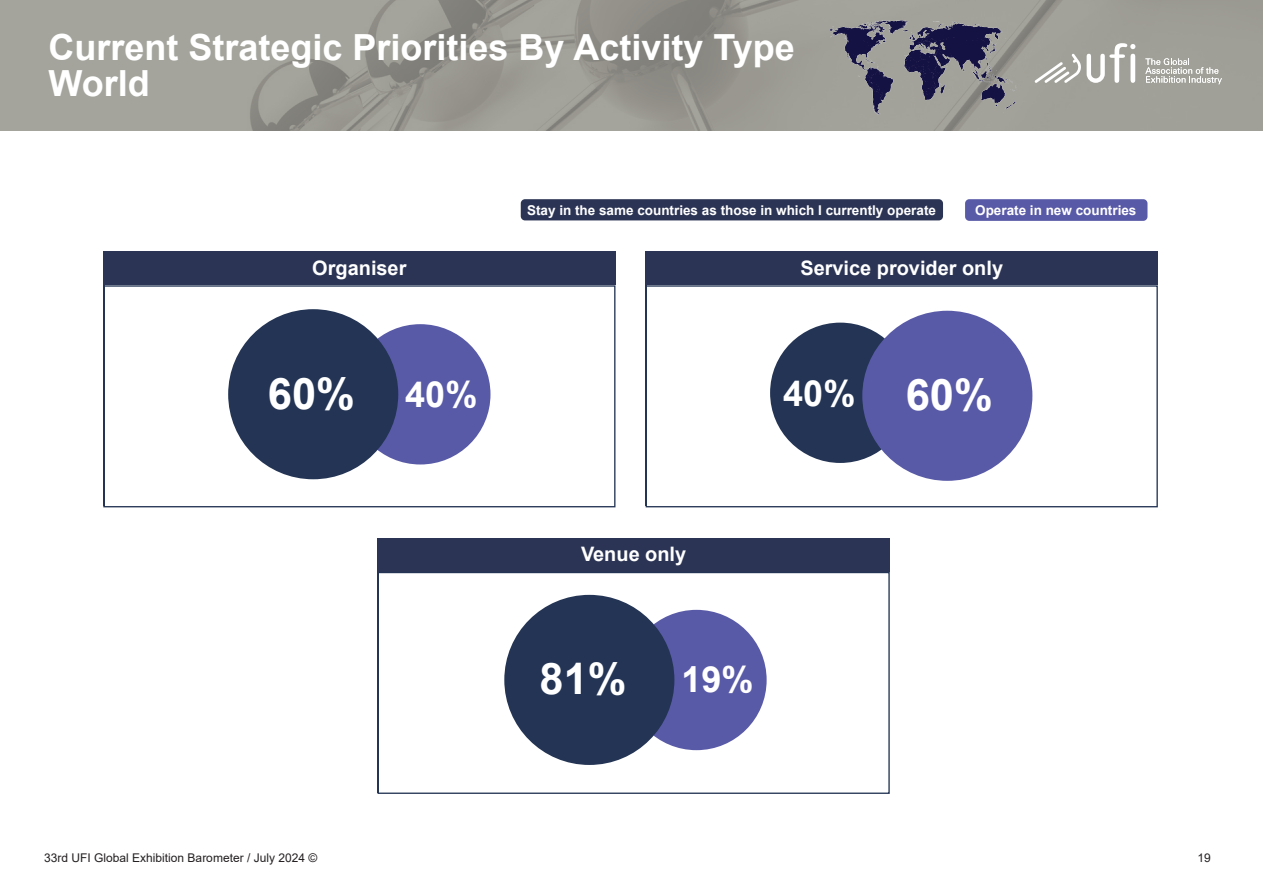
<style>
.page{position:relative;width:1263px;height:893px;background:#fff}
.page>*{position:absolute;margin:0;border:0;box-sizing:border-box;transform-origin:0 0}
.t1{font:700 43.5px "Arial";color:#fff}
.t2{font:700 36px "Arial";color:#fff}
.t3{font:700 19.95px "Arial";color:#fff}
.t4{font:700 13.5px "Arial";color:#fff}
.t5{font:12px "Arial";color:#231f20}
</style>
<div class="page">
<img style="left:0;top:0;width:1263px;height:130px">
<svg style="left:1034px;top:43px;width:101px;height:40px"></svg>
<svg style="left:1145px;top:58px;width:77px;height:26px;background:#b7b7b1"></svg>
<img style="left:824px;top:9px;width:202px;height:113px">
<div style="left:103px;top:252px;width:512px;height:254px;background:#2b3454"></div>
<div style="left:105px;top:285px;width:510px;height:221px;background:#fff"></div>
<div style="left:103px;top:285px;width:512px;height:222px;border:1px solid #233454"></div>
<div style="left:646px;top:252px;width:512px;height:254px;background:#2b3454"></div>
<div style="left:647px;top:285px;width:511px;height:221px;background:#fff"></div>
<div style="left:646px;top:285px;width:512px;height:222px;border:1px solid #233454"></div>
<div style="left:378px;top:538px;width:512px;height:255px;background:#2b3454"></div>
<div style="left:379px;top:572px;width:511px;height:221px;background:#fff"></div>
<div style="left:378px;top:572px;width:512px;height:222px;border:1px solid #233454"></div>
<div style="left:770px;top:323px;width:140px;height:140px;background:#233454;border-radius:50%"></div>
<div style="left:862px;top:311px;width:170px;height:170px;background:#595aa7;border-radius:50%"></div>
<div style="left:626px;top:610px;width:141px;height:140px;background:#595aa7;border-radius:50%"></div>
<div style="left:504px;top:595px;width:170px;height:170px;background:#233454;border-radius:50%"></div>
<div style="left:350px;top:324px;width:140px;height:140px;background:#595aa7;border-radius:50%"></div>
<div style="left:228px;top:309px;width:170px;height:170px;background:#233454;border-radius:50%"></div>
<div style="left:521px;top:199px;width:422px;height:21px;background:#2b3454;border-radius:4px"></div>
<div style="left:965px;top:199px;width:182px;height:22px;background:#595aa7;border-radius:4px"></div>
<p class="t2" style="left:48px;top:22px;width:748px">Current Strategic Priorities By Activity Type</p>
<p class="t2" style="left:48px;top:58px;width:103px">World</p>
<p class="t4" style="left:527px;top:200px;width:410px">Stay in the same countries as those in which I currently operate</p>
<p class="t4" style="left:975px;top:201px;width:163px">Operate in new countries</p>
<p class="t3" style="left:312px;top:254px;width:96px">Organiser</p>
<p class="t3" style="left:800px;top:254px;width:204px">Service provider only</p>
<p class="t1" style="left:268px;top:363px;width:89px">60%</p>
<p class="t2" style="left:405px;top:369px;width:74px">40%</p>
<p class="t2" style="left:783px;top:368px;width:74px">40%</p>
<p class="t1" style="left:906px;top:364px;width:89px">60%</p>
<p class="t3" style="left:581px;top:540px;width:107px">Venue only</p>
<p class="t1" style="left:539px;top:648px;width:89px">81%</p>
<p class="t2" style="left:681px;top:653px;width:74px">19%</p>
<p class="t5" style="left:44px;top:849px;width:274px">33rd UFI Global Exhibition Barometer / July 2024 ©</p>
<p class="t5" style="left:1197px;top:849px;width:15px">19</p>
</div>
